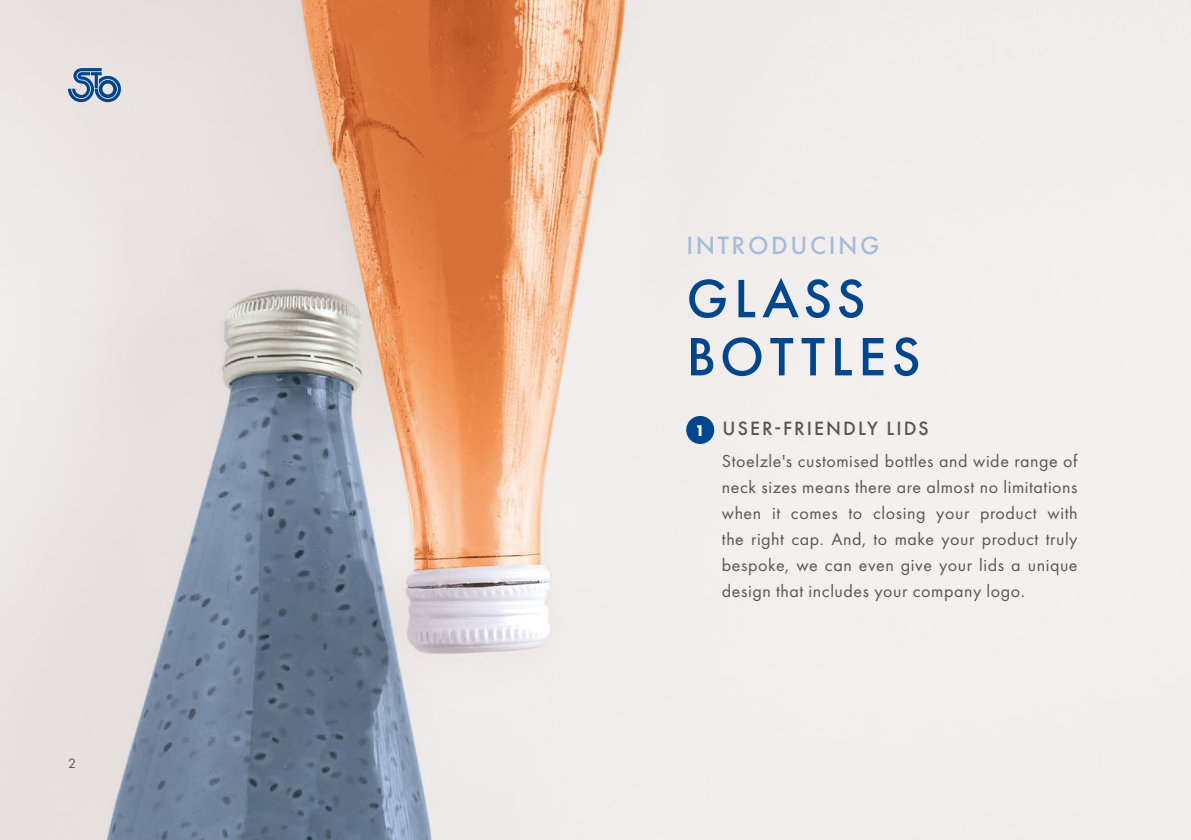
<style>
.page{position:relative;width:1191px;height:840px;background:#fff}
.page>*{position:absolute;margin:0;border:0;box-sizing:border-box;transform-origin:0 0}
.t1{font:500 56px/58px "Futura PT";letter-spacing:.1em;color:#00468e}
.t2{font:500 26px "Futura PT";letter-spacing:.1em;color:#a7bcda}
.t3{font:500 20px "Futura PT";letter-spacing:.1em;color:#575756}
.t4{font:18px/26px "Futura PT";letter-spacing:.03em;color:#575756;text-align:justify}
.t5{font:14px "Futura PT";color:#575756}
.s1{font-weight:700;font-size:16px;color:#fff}
</style>
<div class="page">
<img style="left:0;top:0;width:1191px;height:839px">
<div style="left:686px;top:415px;width:28px;height:28px;background:#00468e;border-radius:50%"></div>
<svg style="left:68px;top:68px;width:53px;height:34px;background:#7495b7"></svg>
<p class="t5" style="left:68px;top:755px;width:9px">2</p>
<h2 class="t2" style="left:686px;top:229px;width:195px">INTRODUCING</h2>
<h1 class="t1" style="left:686px;top:269px;width:236px">GLASS<br>BOTTLES</h1>
<p class="t3" style="left:695px;top:416px;width:235px"><span class="s1">1</span> USER-FRIENDLY LIDS</p>
<p class="t4" style="left:722px;top:448px;width:357px">Stoelzle's customised bottles and wide range of neck sizes means there are almost no limitations when it comes to closing your product with the right cap. And, to make your product truly bespoke, we can even give your lids a unique design that includes your company logo.</p>
</div>
